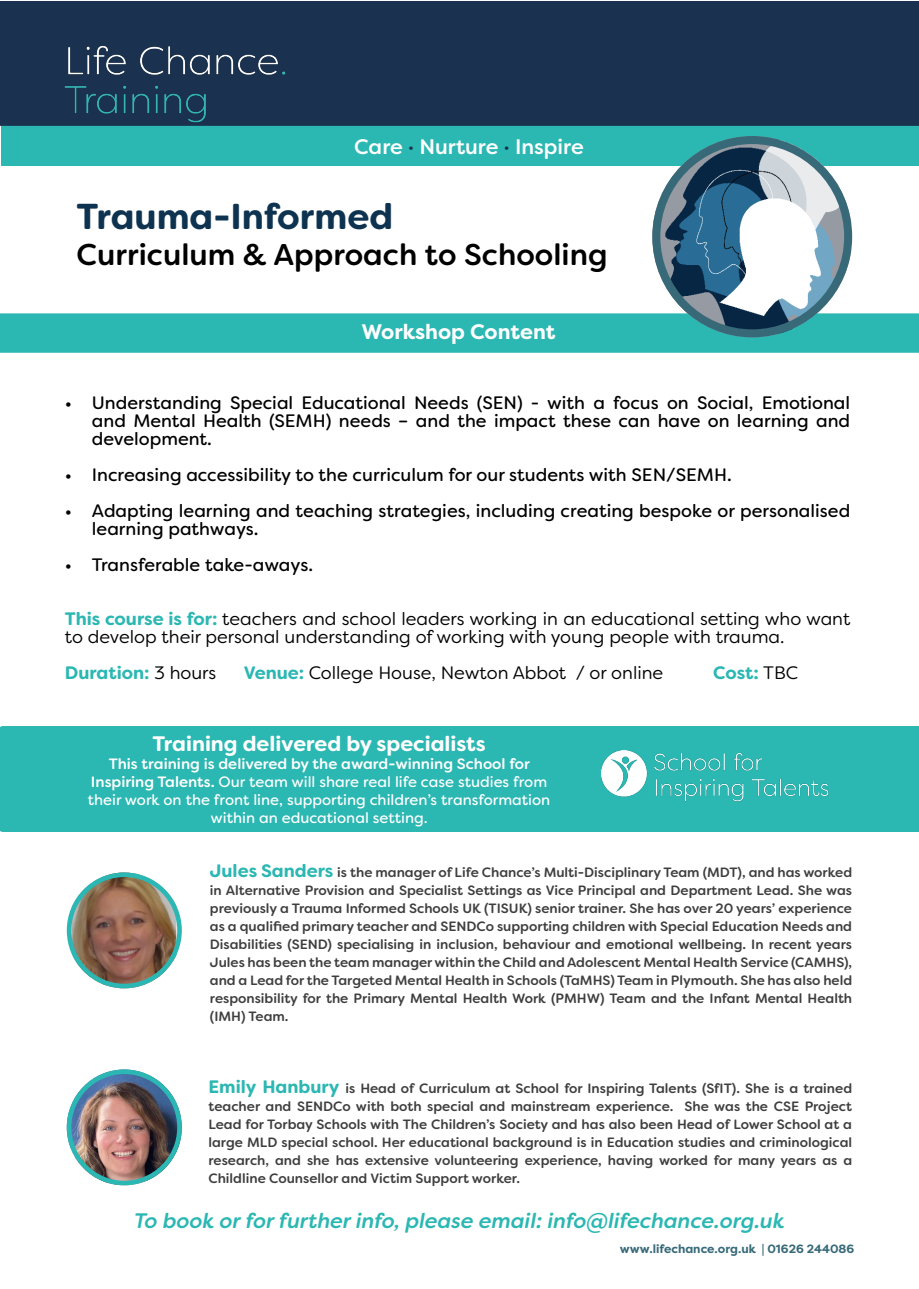
<style>
.page{position:relative;width:919px;height:1289px;background:#fff}
.page>*{position:absolute;margin:0;border:0;box-sizing:border-box;transform-origin:0 0}
.Heading_2{font:700 36px "Filson Soft";color:#0d3350}
.Paragraph__Bullets_L{font:500 30px "Filson Soft";color:#000001}
.Paragraph{font:italic 500 21px "Filson Soft";color:#2bb7b2}
.Heading_5{font:700 21px "Filson Soft";color:#fff}
.t1{font:500 21px "Filson Pro";color:#fff}
.t2{font:700 21px "Filson Pro";color:#fff}
.t3{font:18px/18px "Filson Soft";color:#000001;text-align:justify}
.Paragraph__Bullets_L-2{font:18px/18px "Filson Soft";color:#000001}
.Paragraph__Bullets_L-3{font:700 18px "Filson Soft";color:#2bb7b2}
.Paragraph__Intro{font:15px/18px "Filson Soft";color:#fff;text-align:center}
.Heading_4{font:500 13.5px/18px "Filson Soft";color:#3e3e3f;text-align:justify}
.t4{font:700 12px "Filson Pro";color:#376978}
.s1{color:#1a324f}
.s2{font-weight:700;color:#2bb7b2}
.s3{font-weight:400;color:#000001}
.s4{font-weight:500}
.s5{font-weight:700;font-size:18px;color:#2bb7b2}
</style>
<div class="page">
<div style="left:0;top:726px;width:918px;height:106px;background:#2bb7b2"></div>
<div style="left:0;top:313px;width:918px;height:40px;background:#2bb7b2"></div>
<img style="left:71px;top:873px;width:105px;height:115px">
<div style="left:67px;top:872px;width:115px;height:116px;border:5px solid #2bb7b3;border-radius:50%"></div>
<img style="left:67px;top:1069px;width:115px;height:116px;border-radius:58px">
<div style="left:67px;top:1069px;width:115px;height:116px;border:5px solid #2bb7b3;border-radius:50%"></div>
<img style="left:601px;top:750px;width:228px;height:52px">
<div style="left:2px;top:126px;width:916px;height:40px;background:#2bb7b2"></div>
<div style="left:0;top:1px;width:918px;height:125px;background:#1a324f"></div>
<img style="left:65px;top:41px;width:231px;height:82px">
<img style="left:652px;top:136px;width:199px;height:201px">
<div style="left:652px;top:136px;width:200px;height:201px;border:8px solid #376978;border-radius:50%"></div>
<p class="t1" style="left:354px;top:132px;width:231px">Care <span class="s1">·</span> Nurture <span class="s1">·</span> Inspire</p>
<p class="Heading_2" style="left:77px;top:193px;width:318px">Trauma-Informed</p>
<p class="Paragraph__Bullets_L" style="left:77px;top:235px;width:532px">Curriculum &amp; Approach to Schooling</p>
<p class="t2" style="left:361px;top:318px;width:195px">Workshop Content</p>
<p class="t3" style="left:92px;top:393px;width:759px;text-indent:-27px">• Understanding Special Educational Needs (SEN) - with a focus on Social, Emotional and Mental Health (SEMH) needs – and the impact these can have on learning and development.</p>
<p class="t3" style="left:65px;top:465px;width:668px">• Increasing accessibility to the curriculum for our students with SEN/SEMH.</p>
<p class="t3" style="left:92px;top:501px;width:759px;text-indent:-27px">• Adapting learning and teaching strategies, including creating bespoke or personalised learning pathways.</p>
<p class="t3" style="left:65px;top:555px;width:250px">• Transferable take-aways.</p>
<p class="Paragraph__Bullets_L-2" style="left:65px;top:609px;width:786px"><span class="s2">This course is for:</span> teachers and school leaders working in an educational setting who want to develop their personal understanding of working with young people with trauma.</p>
<p class="Paragraph__Bullets_L-3" style="left:65px;top:661px;width:153px">Duration: <span class="s3">3 hours</span></p>
<p class="Paragraph__Bullets_L-2" style="left:244px;top:663px;width:421px"><span class="s2">Venue:</span> College House, Newton Abbot / or online</p>
<p class="Paragraph__Bullets_L-3" style="left:713px;top:661px;width:86px">Cost: <span class="s3">TBC</span></p>
<p class="Heading_5" style="left:152px;top:730px;width:335px">Training delivered by specialists</p>
<p class="Paragraph__Intro" style="left:88px;top:754px;width:464px"><span class="s4">This training is delivered by the award-winning School for Inspiring Talents.</span> Our team will share real life case studies from their work on the front line, supporting children’s transformation within an educational setting.</p>
<p class="Heading_4" style="left:210px;top:863px;width:643px"><span class="s5">Jules Sanders</span> is the manager of Life Chance’s Multi-Disciplinary Team (MDT), and has worked in Alternative Provision and Specialist Settings as Vice Principal and Department Lead. She was previously a Trauma Informed Schools UK (TISUK) senior trainer. She has over 20 years’ experience as a qualified primary teacher and SENDCo supporting children with Special Education Needs and Disabilities (SEND) specialising in inclusion, behaviour and emotional wellbeing. In recent years Jules has been the team manager within the Child and Adolescent Mental Health Service (CAMHS), and a Lead for the Targeted Mental Health in Schools (TaMHS) Team in Plymouth. She has also held responsibility for the Primary Mental Health Work (PMHW) Team and the Infant Mental Health (IMH) Team.</p>
<p class="Heading_4" style="left:208px;top:1079px;width:645px"><span class="s5">Emily Hanbury</span> is Head of Curriculum at School for Inspiring Talents (SfIT). She is a trained teacher and SENDCo with both special and mainstream experience. She was the CSE Project Lead for Torbay Schools with The Children’s Society and has also been Head of Lower School at a large MLD special school. Her educational background is in Education studies and criminological research, and she has extensive volunteering experience, having worked for many years as a Childline Counsellor and Victim Support worker.</p>
<p class="Paragraph" style="left:134px;top:1207px;width:652px">To book or for further info, please email: info@lifechance.org.uk</p>
<p class="t4" style="left:620px;top:1241px;width:236px">www.lifechance.org.uk | 01626 244086</p>
</div>
